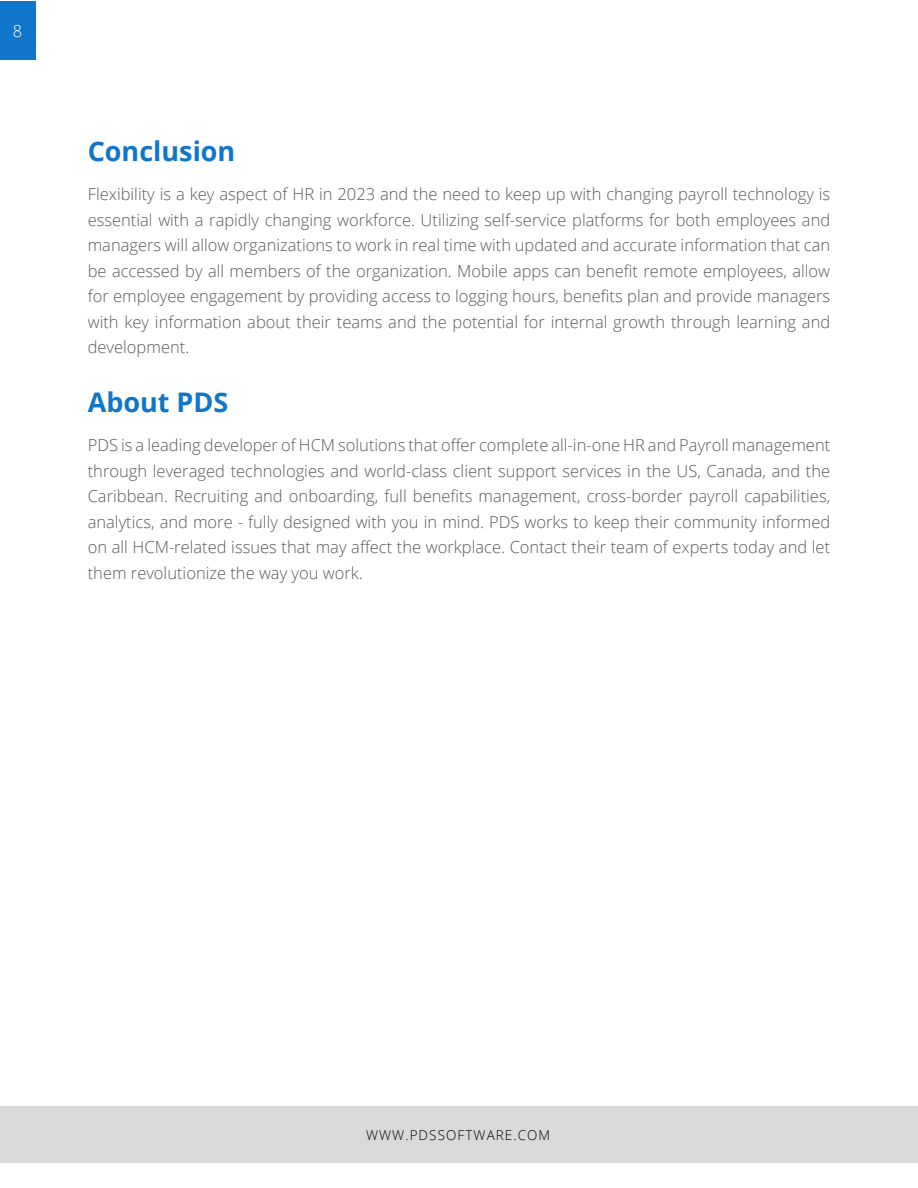
<style>
.page{position:relative;width:918px;height:1188px;background:#fff}
.page>*{position:absolute;margin:0;border:0;box-sizing:border-box;transform-origin:0 0}
.t1{font:700 27px "Open Sans";color:#1076c9}
.t2{font:300 16.5px/25.5px "Open Sans";color:#595959;text-align:justify}
.t3{font:300 16.5px "Open Sans";color:#fff}
.t4{font:300 13.5px "Open Sans";letter-spacing:.08em;color:#000}
</style>
<div class="page">
<div style="left:0;top:1106px;width:918px;height:57px;background:#d9d9d9"></div>
<div style="left:0;top:1px;width:35px;height:59px;background:#1076c9"></div>
<p class="t3" style="left:13px;top:20px;width:11px">8</p>
<h1 class="t1" style="left:88px;top:132px;width:149px">Conclusion</h1>
<p class="t2" style="left:88px;top:181px;width:744px">Flexibility is a key aspect of HR in 2023 and the need to keep up with changing payroll technology is essential with a rapidly changing workforce. Utilizing self-service platforms for both employees and managers will allow organizations to work in real time with updated and accurate information that can be accessed by all members of the organization. Mobile apps can benefit remote employees, allow for employee engagement by providing access to logging hours, benefits plan and provide managers with key information about their teams and the potential for internal growth through learning and development.</p>
<h1 class="t1" style="left:88px;top:383px;width:142px">About PDS</h1>
<p class="t2" style="left:88px;top:432px;width:744px">PDS is a leading developer of HCM solutions that offer complete all-in-one HR and Payroll management through leveraged technologies and world-class client support services in the US, Canada, and the Caribbean. Recruiting and onboarding, full benefits management, cross-border payroll capabilities, analytics, and more - fully designed with you in mind. PDS works to keep their community informed on all HCM-related issues that may affect the workplace. Contact their team of experts today and let them revolutionize the way you work.</p>
<p class="t4" style="left:366px;top:1126px;width:186px">WWW.PDSSOFTWARE.COM</p>
</div>
